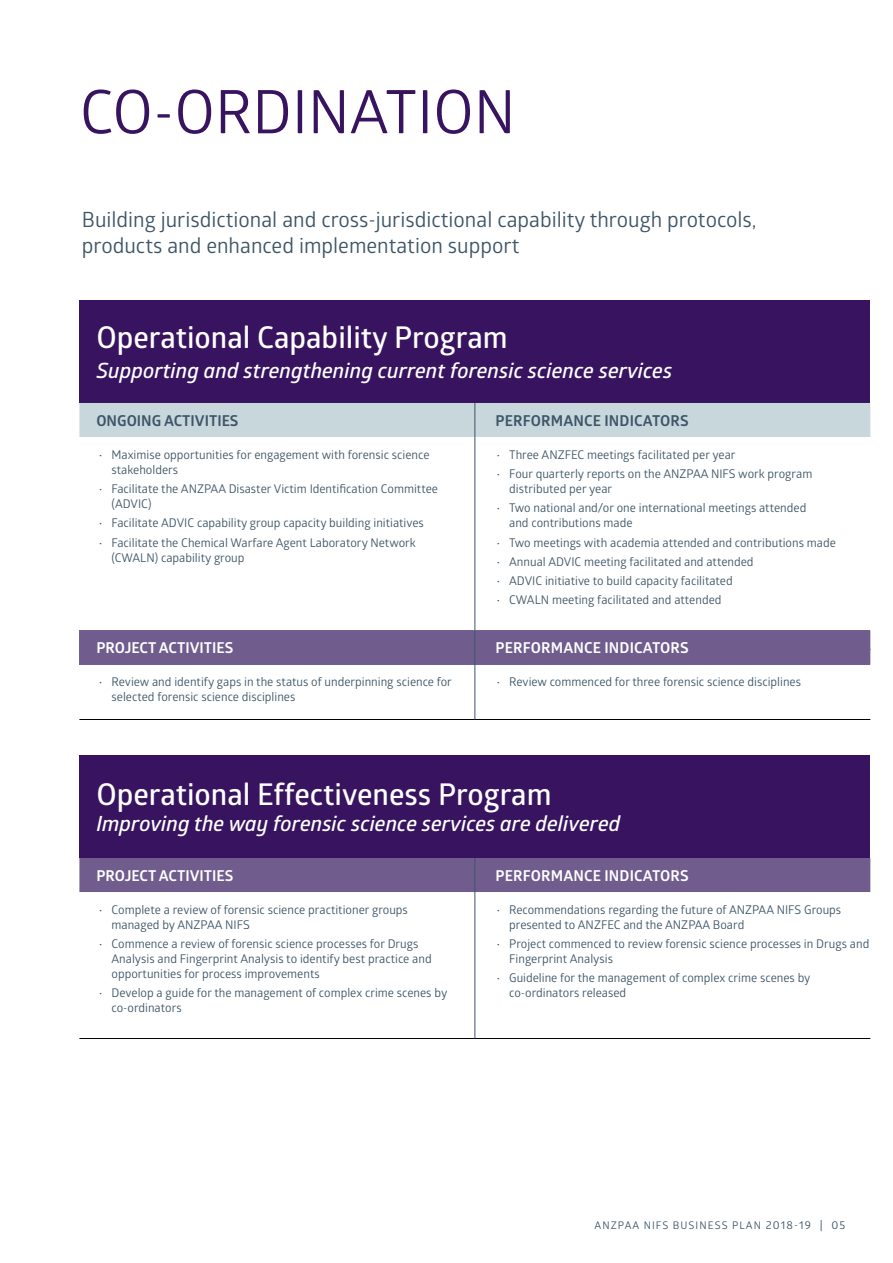
<style>
.page{position:relative;width:893px;height:1263px;background:#fff}
.page>*{position:absolute;margin:0;border:0;box-sizing:border-box;transform-origin:0 0}
.t1{font:60px "Glober";color:#381460}
.t2{font:600 30px "Glober";color:#fff}
.t3{font:21px/25.5px "Glober";color:#3d5567}
.t4{font:italic 600 21px "Glober";color:#fff}
.t5{font:700 15px "Glober";color:#fff}
.t6{font:700 15px "Glober";letter-spacing:.005em;color:#3d5567}
.t7{font:12px/15px "Glober";color:#3d5567}
.t8{font:10.5px "Glober";letter-spacing:.1em;color:#3d5567}
.s1{font-size:11.25px}
</style>
<div class="page">
<div style="left:79px;top:301px;width:791px;height:102px;background:#381460"></div>
<div style="left:79px;top:403px;width:791px;height:34px;background:#c7d7dc"></div>
<hr style="left:475px;top:403px;width:1px;height:34px;background:#3d5567">
<hr style="left:475px;top:437px;width:1px;height:212px;background:#3d5567">
<div style="left:79px;top:630px;width:791px;height:34px;background:#705d8e"></div>
<hr style="left:475px;top:630px;width:1px;height:34px;background:#3d5567">
<hr style="left:79px;top:719px;width:396px;height:1px;background:#000">
<hr style="left:475px;top:719px;width:395px;height:1px;background:#000">
<hr style="left:475px;top:664px;width:1px;height:55px;background:#3d5567">
<div style="left:79px;top:756px;width:791px;height:102px;background:#381460"></div>
<div style="left:79px;top:858px;width:791px;height:34px;background:#705d8e"></div>
<hr style="left:79px;top:1038px;width:396px;height:1px;background:#000">
<hr style="left:475px;top:1038px;width:395px;height:1px;background:#000">
<hr style="left:475px;top:858px;width:1px;height:34px;background:#3d5567">
<hr style="left:475px;top:892px;width:1px;height:146px;background:#3d5567">
<h1 class="t1" style="left:80px;top:70px;width:437px">CO-ORDINATION</h1>
<h3 class="t3" style="left:82px;top:206px;width:676px">Building jurisdictional and cross-jurisdictional capability through protocols, products and enhanced implementation support</h3>
<h2 class="t2" style="left:96px;top:317px;width:413px">Operational Capability Program</h2>
<h3 class="t4" style="left:96px;top:356px;width:577px">Supporting and strengthening current forensic science services</h3>
<p class="t6" style="left:96px;top:410px;width:144px">ONGOING ACTIVITIES</p>
<p class="t6" style="left:495px;top:410px;width:195px">PERFORMANCE INDICATORS</p>
<p class="t7" style="left:112px;top:446px;width:319px;text-indent:-13px">• Maximise opportunities for engagement with forensic science stakeholders</p>
<p class="t7" style="left:112px;top:481px;width:328px;text-indent:-13px">• Facilitate the ANZPAA Disaster Victim Identification Committee (ADVIC)</p>
<p class="t7" style="left:99px;top:515px;width:327px">• Facilitate ADVIC capability group capacity building initiatives</p>
<p class="t7" style="left:112px;top:534px;width:306px;text-indent:-13px">• Facilitate the Chemical Warfare Agent Laboratory Network (CWALN) capability group</p>
<p class="t7" style="left:496px;top:446px;width:241px">• Three ANZFEC meetings facilitated per year</p>
<p class="t7" style="left:509px;top:466px;width:305px;text-indent:-13px">• Four quarterly reports on the ANZPAA NIFS work program distributed per year</p>
<p class="t7" style="left:509px;top:500px;width:299px;text-indent:-13px">• Two national and/or one international meetings attended and contributions made</p>
<p class="t7" style="left:496px;top:534px;width:341px">• Two meetings with academia attended and contributions made</p>
<p class="t7" style="left:496px;top:553px;width:259px">• Annual ADVIC meeting facilitated and attended</p>
<p class="t7" style="left:496px;top:573px;width:238px">• ADVIC initiative to build capacity facilitated</p>
<p class="t7" style="left:496px;top:592px;width:227px">• CWALN meeting facilitated and attended</p>
<p class="t5" style="left:96px;top:637px;width:138px">PROJECT ACTIVITIES</p>
<p class="t5" style="left:495px;top:637px;width:195px">PERFORMANCE INDICATORS</p>
<p class="t7" style="left:112px;top:674px;width:342px;text-indent:-13px">• Review and identify gaps in the status of underpinning science for selected forensic science disciplines</p>
<p class="t7" style="left:496px;top:674px;width:306px">• Review commenced for three forensic science disciplines</p>
<h2 class="t2" style="left:96px;top:774px;width:457px">Operational Effectiveness Program</h2>
<h3 class="t4" style="left:96px;top:809px;width:526px">Improving the way forensic science services are delivered</h3>
<p class="t5" style="left:96px;top:865px;width:138px">PROJECT ACTIVITIES</p>
<p class="t5" style="left:495px;top:865px;width:195px">PERFORMANCE INDICATORS</p>
<p class="t7" style="left:112px;top:901px;width:298px;text-indent:-13px">• Complete a review of forensic science practitioner groups managed by ANZPAA NIFS</p>
<p class="t7" style="left:112px;top:936px;width:322px;text-indent:-13px">• Commence a review of forensic science processes for Drugs<br>Analysis and Fingerprint Analysis to identify best practice and opportunities for process improvements</p>
<p class="t7" style="left:112px;top:985px;width:337px;text-indent:-13px">• Develop a guide for the management of complex crime scenes by co-ordinators</p>
<p class="t7" style="left:509px;top:901px;width:334px;text-indent:-13px">• Recommendations regarding the future of ANZPAA NIFS Groups presented to ANZFEC and the ANZPAA Board</p>
<p class="t7" style="left:509px;top:936px;width:362px;text-indent:-13px">• Project commenced to review forensic science processes in Drugs and<br>Fingerprint Analysis</p>
<p class="t7" style="left:509px;top:970px;width:303px;text-indent:-13px">• Guideline for the management of complex crime scenes by co-ordinators released</p>
<p class="t8" style="left:595px;top:1218px;width:252px">ANZPAA NIFS BUSINESS PLAN <span class="s1">2018-19 | 05</span></p>
</div>
